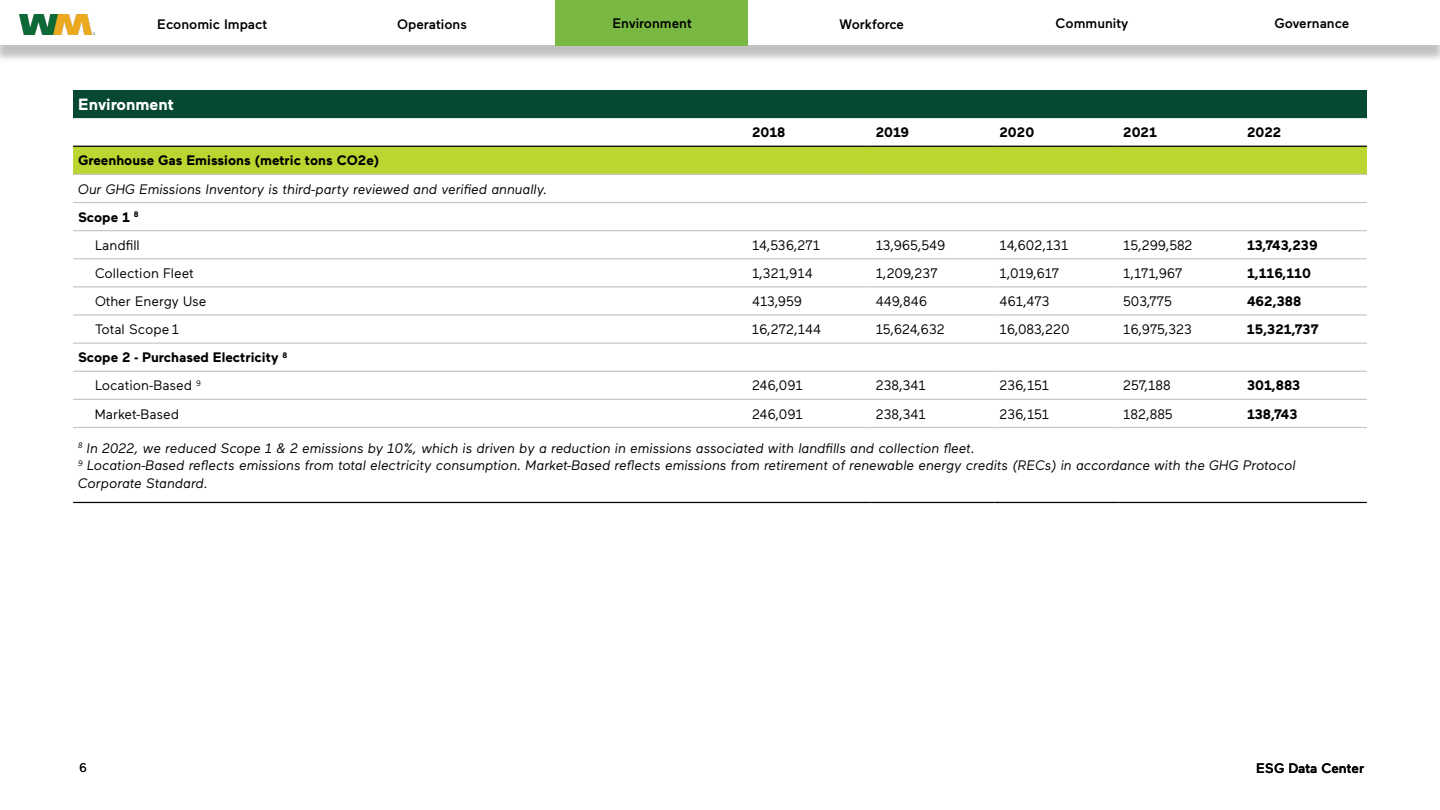
<style>
.page{position:relative;width:1440px;height:810px;background:#fff}
.page>*{position:absolute;margin:0;border:0;box-sizing:border-box;transform-origin:0 0}
.t1{font:700 16.25px "Maax";color:#fff}
.t2{font:italic 13.75px/17.5px "Maax";color:#000}
.t3{font:13.75px "Maax";color:#000}
.t4{font:700 13.75px/28.1px "Maax";color:#000}
.t5{font:500 13.75px "Maax";color:#000}
.t6{font:12.5px "Maax";color:#000}
.s1{font-weight:400}
</style>
<div class="page">
<div style="left:0;top:5px;width:1440px;height:58px;background:#000;opacity:.13"></div>
<div style="left:0;top:0;width:1440px;height:45px;background:#fff"></div>
<div style="left:555px;top:0;width:193px;height:46px;background:#79b943"></div>
<div style="left:73px;top:90px;width:1294px;height:28px;background:#064832"></div>
<svg style="left:73px;top:118px;width:1294px;height:28px"></svg>
<div style="left:73px;top:146px;width:1294px;height:28px;background:#bdd531"></div>
<hr style="left:73px;top:146px;width:674px;height:1px;background:#000">
<hr style="left:747px;top:146px;width:124px;height:1px;background:#000">
<hr style="left:871px;top:146px;width:123px;height:1px;background:#000">
<hr style="left:994px;top:146px;width:124px;height:1px;background:#000">
<hr style="left:1118px;top:146px;width:124px;height:1px;background:#000">
<hr style="left:1242px;top:146px;width:125px;height:1px;background:#000">
<hr style="left:73px;top:174px;width:674px;height:1px;background:#c6c6c5">
<hr style="left:747px;top:174px;width:124px;height:1px;background:#c6c6c5">
<hr style="left:871px;top:174px;width:123px;height:1px;background:#c6c6c5">
<hr style="left:994px;top:174px;width:124px;height:1px;background:#c6c6c5">
<hr style="left:1118px;top:174px;width:124px;height:1px;background:#c6c6c5">
<hr style="left:1242px;top:174px;width:125px;height:1px;background:#c6c6c5">
<hr style="left:73px;top:202px;width:674px;height:1px;background:#c6c6c5">
<hr style="left:747px;top:202px;width:124px;height:1px;background:#c6c6c5">
<hr style="left:871px;top:202px;width:123px;height:1px;background:#c6c6c5">
<hr style="left:994px;top:202px;width:124px;height:1px;background:#c6c6c5">
<hr style="left:1118px;top:202px;width:124px;height:1px;background:#c6c6c5">
<hr style="left:1242px;top:202px;width:125px;height:1px;background:#c6c6c5">
<hr style="left:73px;top:230px;width:674px;height:1px;background:#c6c6c5">
<hr style="left:747px;top:230px;width:124px;height:1px;background:#c6c6c5">
<hr style="left:871px;top:230px;width:123px;height:1px;background:#c6c6c5">
<hr style="left:994px;top:230px;width:124px;height:1px;background:#c6c6c5">
<hr style="left:1118px;top:230px;width:124px;height:1px;background:#c6c6c5">
<hr style="left:1242px;top:230px;width:125px;height:1px;background:#c6c6c5">
<hr style="left:73px;top:258px;width:674px;height:1px;background:#c6c6c5">
<hr style="left:747px;top:258px;width:124px;height:1px;background:#c6c6c5">
<hr style="left:871px;top:258px;width:123px;height:1px;background:#c6c6c5">
<hr style="left:994px;top:258px;width:124px;height:1px;background:#c6c6c5">
<hr style="left:1118px;top:258px;width:124px;height:1px;background:#c6c6c5">
<hr style="left:1242px;top:258px;width:125px;height:1px;background:#c6c6c5">
<hr style="left:73px;top:286px;width:674px;height:2px;background:#c6c6c5">
<hr style="left:747px;top:286px;width:124px;height:2px;background:#c6c6c5">
<hr style="left:871px;top:286px;width:123px;height:2px;background:#c6c6c5">
<hr style="left:994px;top:286px;width:124px;height:2px;background:#c6c6c5">
<hr style="left:1118px;top:286px;width:124px;height:2px;background:#c6c6c5">
<hr style="left:1242px;top:286px;width:125px;height:2px;background:#c6c6c5">
<hr style="left:73px;top:314px;width:674px;height:2px;background:#c6c6c5">
<hr style="left:747px;top:314px;width:124px;height:2px;background:#c6c6c5">
<hr style="left:871px;top:314px;width:123px;height:2px;background:#c6c6c5">
<hr style="left:994px;top:314px;width:124px;height:2px;background:#c6c6c5">
<hr style="left:1118px;top:314px;width:124px;height:2px;background:#c6c6c5">
<hr style="left:1242px;top:314px;width:125px;height:2px;background:#c6c6c5">
<hr style="left:73px;top:342px;width:674px;height:2px;background:#c6c6c5">
<hr style="left:747px;top:342px;width:124px;height:2px;background:#c6c6c5">
<hr style="left:871px;top:342px;width:123px;height:2px;background:#c6c6c5">
<hr style="left:994px;top:342px;width:124px;height:2px;background:#c6c6c5">
<hr style="left:1118px;top:342px;width:124px;height:2px;background:#c6c6c5">
<hr style="left:1242px;top:342px;width:125px;height:2px;background:#c6c6c5">
<hr style="left:73px;top:371px;width:674px;height:1px;background:#c6c6c5">
<hr style="left:747px;top:371px;width:124px;height:1px;background:#c6c6c5">
<hr style="left:871px;top:371px;width:123px;height:1px;background:#c6c6c5">
<hr style="left:994px;top:371px;width:124px;height:1px;background:#c6c6c5">
<hr style="left:1118px;top:371px;width:124px;height:1px;background:#c6c6c5">
<hr style="left:1242px;top:371px;width:125px;height:1px;background:#c6c6c5">
<hr style="left:73px;top:399px;width:674px;height:1px;background:#c6c6c5">
<hr style="left:747px;top:399px;width:124px;height:1px;background:#c6c6c5">
<hr style="left:871px;top:399px;width:123px;height:1px;background:#c6c6c5">
<hr style="left:994px;top:399px;width:124px;height:1px;background:#c6c6c5">
<hr style="left:1118px;top:399px;width:124px;height:1px;background:#c6c6c5">
<hr style="left:1242px;top:399px;width:125px;height:1px;background:#c6c6c5">
<hr style="left:73px;top:427px;width:674px;height:1px;background:#c6c6c5">
<hr style="left:747px;top:427px;width:124px;height:1px;background:#c6c6c5">
<hr style="left:871px;top:427px;width:123px;height:1px;background:#c6c6c5">
<hr style="left:994px;top:427px;width:124px;height:1px;background:#c6c6c5">
<hr style="left:1118px;top:427px;width:124px;height:1px;background:#c6c6c5">
<hr style="left:1242px;top:427px;width:125px;height:1px;background:#c6c6c5">
<hr style="left:73px;top:502px;width:674px;height:1px;background:#000">
<hr style="left:747px;top:502px;width:124px;height:1px;background:#000">
<hr style="left:871px;top:502px;width:123px;height:1px;background:#000">
<hr style="left:994px;top:502px;width:124px;height:1px;background:#000">
<hr style="left:1118px;top:502px;width:124px;height:1px;background:#000">
<hr style="left:1242px;top:502px;width:125px;height:1px;background:#000">
<p class="t5" style="left:157px;top:15px;width:111px">Economic Impact</p>
<p class="t5" style="left:397px;top:15px;width:71px">Operations</p>
<p class="t5" style="left:612px;top:15px;width:81px">Environment</p>
<p class="t5" style="left:840px;top:15px;width:66px">Workforce</p>
<p class="t5" style="left:1056px;top:15px;width:74px">Community</p>
<p class="t5" style="left:1274px;top:15px;width:77px">Governance</p>
<p class="t1" style="left:78px;top:94px;width:97px">Environment</p>
<p class="t4" style="left:752px;top:118px;width:35px">2018</p>
<p class="t4" style="left:876px;top:118px;width:35px">2019</p>
<p class="t4" style="left:999px;top:118px;width:36px">2020</p>
<p class="t4" style="left:1123px;top:118px;width:35px">2021</p>
<p class="t4" style="left:1247px;top:118px;width:36px">2022</p>
<p class="t4" style="left:78px;top:146px;width:303px">Greenhouse Gas Emissions (metric tons CO2e)</p>
<p class="t2" style="left:78px;top:179px;width:471px">Our GHG Emissions Inventory is third-party reviewed and verified annually.</p>
<p class="t4" style="left:78px;top:202px;width:62px">Scope 1 <sup>8</sup></p>
<p class="t3" style="left:95px;top:236px;width:46px">Landfill</p>
<p class="t3" style="left:752px;top:236px;width:70px">14,536,271</p>
<p class="t3" style="left:876px;top:236px;width:71px">13,965,549</p>
<p class="t3" style="left:1000px;top:236px;width:70px">14,602,131</p>
<p class="t3" style="left:1123px;top:236px;width:71px">15,299,582</p>
<p class="t4" style="left:1247px;top:230px;width:72px">13,743,239</p>
<p class="t3" style="left:95px;top:264px;width:100px">Collection Fleet</p>
<p class="t3" style="left:752px;top:264px;width:62px">1,321,914</p>
<p class="t3" style="left:876px;top:264px;width:63px">1,209,237</p>
<p class="t3" style="left:1000px;top:264px;width:61px">1,019,617</p>
<p class="t3" style="left:1123px;top:264px;width:61px">1,171,967</p>
<p class="t4" style="left:1247px;top:258px;width:66px">1,116,110</p>
<p class="t3" style="left:95px;top:292px;width:113px">Other Energy Use</p>
<p class="t3" style="left:752px;top:292px;width:51px">413,959</p>
<p class="t3" style="left:876px;top:292px;width:53px">449,846</p>
<p class="t3" style="left:1000px;top:292px;width:52px">461,473</p>
<p class="t3" style="left:1123px;top:292px;width:50px">503,775</p>
<p class="t4" style="left:1247px;top:287px;width:56px">462,388</p>
<p class="t3" style="left:95px;top:321px;width:86px">Total Scope 1</p>
<p class="t3" style="left:752px;top:321px;width:71px">16,272,144</p>
<p class="t3" style="left:876px;top:321px;width:71px">15,624,632</p>
<p class="t3" style="left:999px;top:321px;width:72px">16,083,220</p>
<p class="t3" style="left:1123px;top:321px;width:70px">16,975,323</p>
<p class="t4" style="left:1247px;top:315px;width:73px">15,321,737</p>
<p class="t4" style="left:95px;top:343px;width:194px;text-indent:-17px">Scope 2 - Purchased Electricity <sup>8<br></sup><span class="s1">Location-Based</span> <sup>9</sup></p>
<p class="t3" style="left:752px;top:377px;width:52px">246,091</p>
<p class="t3" style="left:876px;top:377px;width:52px">238,341</p>
<p class="t3" style="left:999px;top:377px;width:51px">236,151</p>
<p class="t3" style="left:1123px;top:377px;width:49px">257,188</p>
<p class="t4" style="left:1247px;top:371px;width:55px">301,883</p>
<p class="t3" style="left:95px;top:405px;width:86px">Market-Based</p>
<p class="t3" style="left:752px;top:405px;width:52px">246,091</p>
<p class="t3" style="left:876px;top:405px;width:52px">238,341</p>
<p class="t3" style="left:1000px;top:405px;width:51px">236,151</p>
<p class="t3" style="left:1123px;top:405px;width:51px">182,885</p>
<p class="t4" style="left:1247px;top:399px;width:52px">138,743</p>
<p class="t2" style="left:78px;top:438px;width:1219px"><sup>8</sup> In 2022, we reduced Scope 1 &amp; 2 emissions by 10%, which is driven by a reduction in emissions associated with landfills and collection fleet.<br><sup>9</sup> Location-Based reflects emissions from total electricity consumption. Market-Based reflects emissions from retirement of renewable energy credits (RECs) in accordance with the GHG Protocol<br>Corporate Standard.</p>
<p class="t6" style="left:79px;top:759px;width:9px">6</p>
<p class="t5" style="left:1256px;top:759px;width:109px">ESG Data Center</p>
</div>
